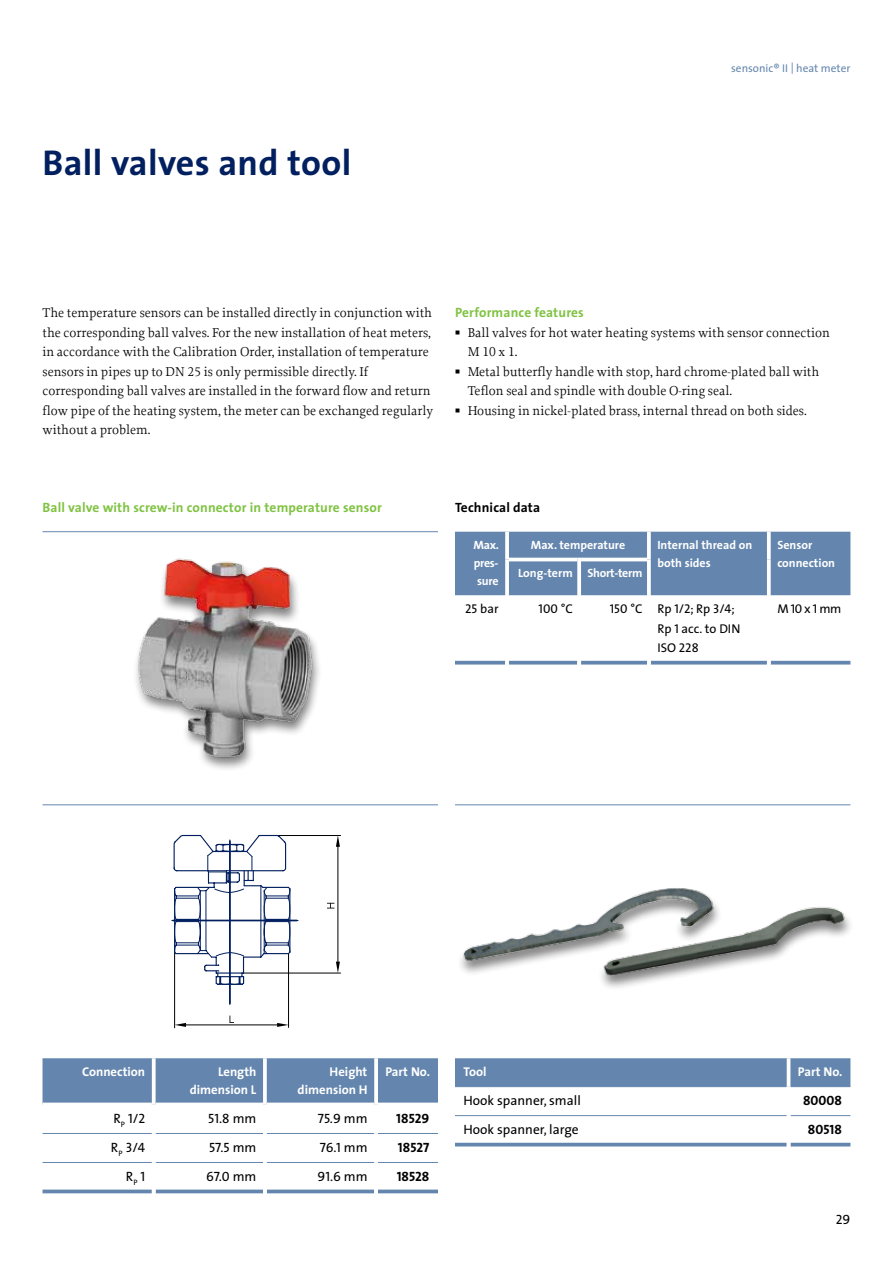
<style>
.page{position:relative;width:893px;height:1263px;background:#fff}
.page>*{position:absolute;margin:0;border:0;box-sizing:border-box;transform-origin:0 0}
.t1{font:700 36px "Ista The Sans";letter-spacing:.01em;color:#02205f}
.t2{font:13.5px/19.5px "Ista Proforma";color:#000}
.t3{font:13.5px "Ista The Sans";color:#000}
.t4{font:700 13.5px "Ista The Sans";letter-spacing:.01em;color:#80c342}
.t5{font:700 13.5px "Ista The Sans";color:#000}
.t6{font:700 12.75px/17.9px "Ista The Sans";color:#fff;text-align:right}
.t7{font:12.75px/19.5px "Ista The Sans";color:#000}
.t8{font:700 12px/17.9px "Ista The Sans";color:#fff}
.t9{font:11.25px "Ista The Sans";color:#6486ae}
</style>
<div class="page">
<img style="left:136px;top:558px;width:181px;height:207px">
<svg style="left:336px;top:836px;width:4px;height:11px"></svg>
<svg style="left:336px;top:962px;width:4px;height:11px"></svg>
<hr style="left:338px;top:846px;width:1px;height:117px;background:#000">
<hr style="left:174px;top:952px;width:1px;height:76px;background:#000">
<svg style="left:175px;top:1023px;width:11px;height:4px"></svg>
<svg style="left:277px;top:1023px;width:11px;height:4px"></svg>
<hr style="left:185px;top:1024px;width:93px;height:1px;background:#000">
<hr style="left:288px;top:953px;width:1px;height:74px;background:#000">
<hr style="left:242px;top:973px;width:99px;height:1px;background:#000">
<hr style="left:277px;top:835px;width:64px;height:1px;background:#000">
<svg style="left:327px;top:903px;width:7px;height:5px"></svg>
<hr style="left:172px;top:920px;width:98px;height:1px;background:#02205f">
<svg style="left:173px;top:834px;width:125px;height:170px"></svg>
<img style="left:460px;top:888px;width:390px;height:100px">
<div style="left:43px;top:1058px;width:395px;height:44px;background:#6486ae"></div>
<hr style="left:43px;top:1133px;width:109px;height:1px;background:#6486ae">
<hr style="left:156px;top:1133px;width:107px;height:1px;background:#6486ae">
<hr style="left:267px;top:1133px;width:107px;height:1px;background:#6486ae">
<hr style="left:378px;top:1133px;width:60px;height:1px;background:#6486ae">
<hr style="left:43px;top:1162px;width:109px;height:1px;background:#6486ae">
<hr style="left:156px;top:1162px;width:107px;height:1px;background:#6486ae">
<hr style="left:267px;top:1162px;width:107px;height:1px;background:#6486ae">
<hr style="left:378px;top:1162px;width:60px;height:1px;background:#6486ae">
<svg style="left:43px;top:1189px;width:109px;height:4px"></svg>
<svg style="left:156px;top:1189px;width:107px;height:4px"></svg>
<svg style="left:267px;top:1189px;width:107px;height:4px"></svg>
<svg style="left:378px;top:1189px;width:60px;height:4px"></svg>
<svg style="left:152px;top:1058px;width:4px;height:46px"></svg>
<svg style="left:263px;top:1058px;width:4px;height:46px"></svg>
<svg style="left:374px;top:1058px;width:4px;height:46px"></svg>
<svg style="left:43px;top:1102px;width:109px;height:3px"></svg>
<svg style="left:156px;top:1102px;width:107px;height:1px"></svg>
<svg style="left:267px;top:1102px;width:107px;height:1px"></svg>
<svg style="left:378px;top:1102px;width:60px;height:1px"></svg>
<div style="left:455px;top:1058px;width:395px;height:28px;background:#6486ae"></div>
<hr style="left:455px;top:1086px;width:332px;height:1px;background:#6486ae">
<hr style="left:790px;top:1086px;width:60px;height:1px;background:#6486ae">
<hr style="left:455px;top:1115px;width:332px;height:1px;background:#6486ae">
<hr style="left:790px;top:1115px;width:60px;height:1px;background:#6486ae">
<hr style="left:455px;top:1143px;width:332px;height:3px;background:#6486ae">
<hr style="left:790px;top:1143px;width:60px;height:3px;background:#6486ae">
<hr style="left:787px;top:1058px;width:3px;height:29px;background:#fff">
<hr style="left:43px;top:804px;width:395px;height:1px;background:#6486ae">
<hr style="left:455px;top:804px;width:395px;height:1px;background:#6486ae">
<hr style="left:43px;top:531px;width:395px;height:1px;background:#6486ae">
<div style="left:455px;top:532px;width:395px;height:63px;background:#6486ae"></div>
<svg style="left:505px;top:532px;width:4px;height:27px"></svg>
<svg style="left:647px;top:532px;width:4px;height:27px"></svg>
<svg style="left:767px;top:532px;width:4px;height:27px"></svg>
<svg style="left:505px;top:559px;width:4px;height:36px"></svg>
<svg style="left:577px;top:558px;width:4px;height:37px"></svg>
<svg style="left:647px;top:559px;width:4px;height:36px"></svg>
<svg style="left:767px;top:559px;width:4px;height:36px"></svg>
<hr style="left:455px;top:661px;width:50px;height:3px;background:#6486ae">
<hr style="left:509px;top:661px;width:68px;height:3px;background:#6486ae">
<hr style="left:581px;top:661px;width:66px;height:3px;background:#6486ae">
<hr style="left:651px;top:661px;width:116px;height:3px;background:#6486ae">
<hr style="left:771px;top:661px;width:79px;height:3px;background:#6486ae">
<hr style="left:509px;top:558px;width:68px;height:3px;background:#fff">
<hr style="left:581px;top:558px;width:66px;height:3px;background:#fff">
<h1 class="t1" style="left:43px;top:133px;width:310px">Ball valves and tool</h1>
<p class="t9" style="left:731px;top:59px;width:121px">sensonic® II | heat meter</p>
<p class="t2" style="left:43px;top:303px;width:392px">The temperature sensors can be installed directly in conjunction with the corresponding ball valves. For the new installation of heat meters, in accordance with the Calibration Order, installation of temperature sensors in pipes up to DN 25 is only permissible directly. If corresponding ball valves are installed in the forward flow and return flow pipe of the heating system, the meter can be exchanged regularly without a problem.</p>
<p class="t4" style="left:455px;top:301px;width:130px">Performance features</p>
<p class="t2" style="left:468px;top:322px;width:363px">Ball valves for hot water heating systems with sensor connection M 10 x 1.<br>Metal butterfly handle with stop, hard chrome-plated ball with Teflon seal and spindle with double O-ring seal.<br>Housing in nickel-plated brass, internal thread on both sides.</p>
<p class="t4" style="left:43px;top:496px;width:341px">Ball valve with screw-in connector in temperature sensor</p>
<p class="t5" style="left:455px;top:496px;width:87px">Technical data</p>
<p class="t8" style="left:474px;top:536px;width:27px;text-align:justify">Max. pres&shy;sure</p>
<p class="t8" style="left:531px;top:536px;width:96px">Max. temperature</p>
<p class="t8" style="left:657px;top:536px;width:96px">Internal thread on both sides</p>
<p class="t8" style="left:777px;top:536px;width:59px">Sensor connection</p>
<p class="t8" style="left:518px;top:563px;width:126px">Long-term Short-term</p>
<p class="t7" style="left:465px;top:599px;width:35px">25 bar</p>
<p class="t7" style="left:538px;top:599px;width:36px">100 °C</p>
<p class="t7" style="left:657px;top:599px;width:85px;text-indent:-48px">150 °C Rp 1/2; Rp 3/4;<br>Rp 1 acc. to DIN<br>ISO 228</p>
<p class="t7" style="left:777px;top:599px;width:66px">M 10 x 1 mm</p>
<p class="t6" style="left:82px;top:1062px;width:65px">Connection</p>
<p class="t6" style="left:190px;top:1062px;width:68px">Length dimension L</p>
<p class="t6" style="left:298px;top:1062px;width:71px">Height dimension H</p>
<p class="t6" style="left:385px;top:1062px;width:46px">Part No.</p>
<p class="t3" style="left:113px;top:1107px;width:33px">R<sub>P</sub> 1/2</p>
<p class="t3" style="left:208px;top:1107px;width:50px">51.8 mm</p>
<p class="t3" style="left:318px;top:1107px;width:51px">75.9 mm</p>
<p class="t5" style="left:396px;top:1107px;width:35px">18529</p>
<p class="t3" style="left:111px;top:1136px;width:36px">R<sub>P</sub> 3/4</p>
<p class="t3" style="left:209px;top:1136px;width:49px">57.5 mm</p>
<p class="t3" style="left:320px;top:1136px;width:49px">76.1 mm</p>
<p class="t5" style="left:398px;top:1136px;width:33px">18527</p>
<p class="t3" style="left:126px;top:1165px;width:21px">R<sub>P</sub> 1</p>
<p class="t3" style="left:206px;top:1165px;width:52px">67.0 mm</p>
<p class="t3" style="left:317px;top:1165px;width:52px">91.6 mm</p>
<p class="t5" style="left:397px;top:1165px;width:34px">18528</p>
<p class="t6" style="left:463px;top:1062px;width:25px">Tool</p>
<p class="t6" style="left:798px;top:1062px;width:46px">Part No.</p>
<p class="t3" style="left:463px;top:1089px;width:119px">Hook spanner, small</p>
<p class="t5" style="left:803px;top:1089px;width:40px">80008</p>
<p class="t3" style="left:463px;top:1118px;width:117px">Hook spanner, large</p>
<p class="t5" style="left:808px;top:1118px;width:36px">80518</p>
<p class="t3" style="left:836px;top:1208px;width:16px">29</p>
</div>
